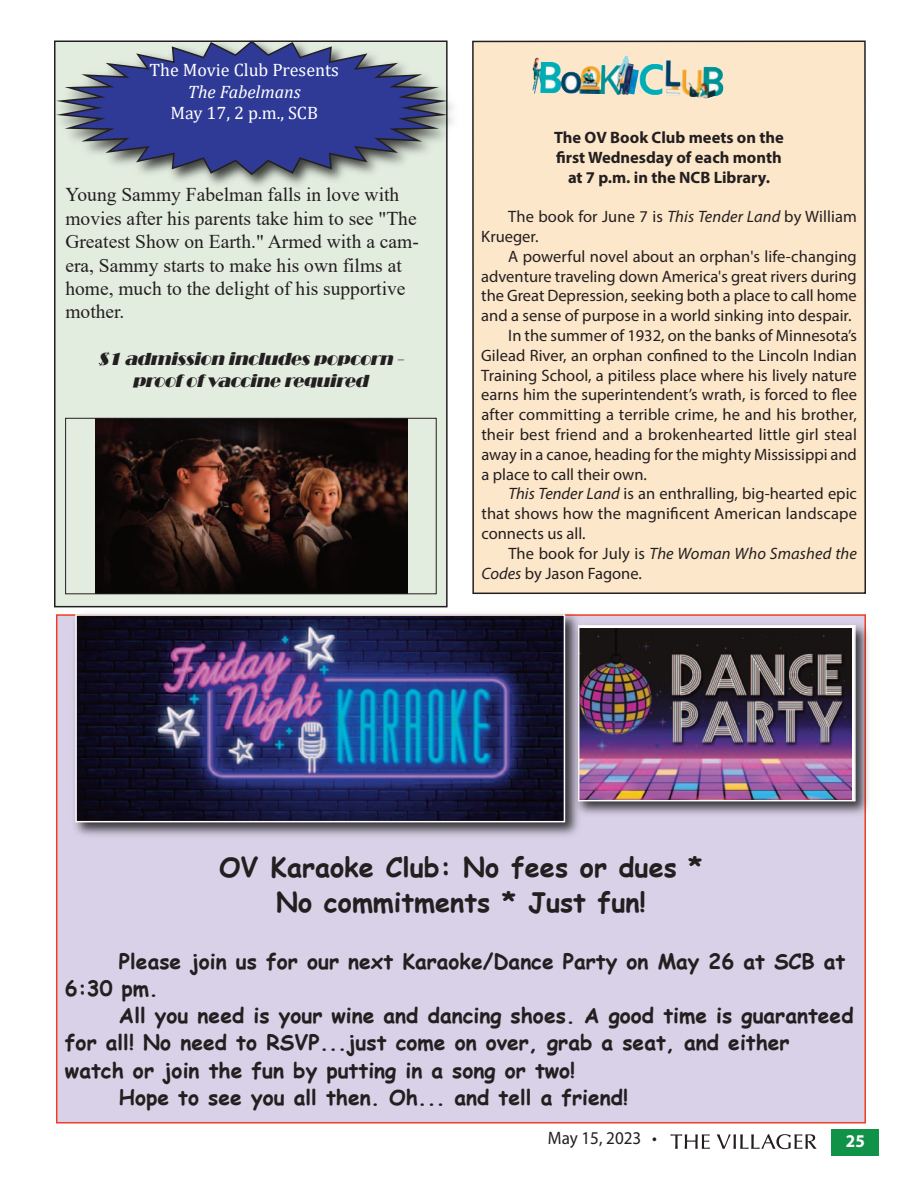
<style>
.page{position:relative;width:918px;height:1188px;background:#fff}
.page>*{position:absolute;margin:0;border:0;box-sizing:border-box;transform-origin:0 0}
.t1{font:700 27px/34.8px "Comic Sans MS";color:#231f20;text-align:center}
.t2{font:700 21px/27.2px "Comic Sans MS";color:#231f20}
.t3{font:19.5px/23.4px "Times New Roman";color:#231f20}
.t4{font:italic 18px "Broadway";color:#231f20}
.t5{font:18px "Cambria";color:#fff}
.t6{font:italic 18px "Cambria";color:#fff}
.t7{font:18px "Myriad Pro";color:#231f20;scale:.95 1}
.t8{font:700 18px "Myriad Pro";color:#fff;scale:.95 1}
.t9{font:16.5px/19.8px "Myriad Pro";color:#231f20;text-align:justify}
.t10{font:700 16.5px/19.8px "Myriad Pro";color:#231f20;text-align:center}
.s1{font-style:italic}
</style>
<div class="page">
<div style="left:832px;top:1129px;width:47px;height:27px;background:#109248"></div>
<svg style="left:671px;top:1134px;width:146px;height:15px"></svg>
<div style="left:473px;top:41px;width:392px;height:552px;background:#fde7ca"></div>
<div style="left:472px;top:41px;width:394px;height:553px;border:2px solid #231f20"></div>
<img style="left:532px;top:56px;width:131px;height:39px">
<div style="left:55px;top:41px;width:392px;height:566px;background:#e2ecdf"></div>
<img style="left:54px;top:40px;width:399px;height:155px">
<svg style="left:56px;top:41px;width:392px;height:134px"></svg>
<img style="left:95px;top:420px;width:312px;height:172px">
<div style="left:65px;top:418px;width:371px;height:176px;border:1px solid #231f20"></div>
<div style="left:57px;top:616px;width:807px;height:506px;background:#d9d1e7"></div>
<img style="left:584px;top:618px;width:285px;height:203px">
<img style="left:584px;top:629px;width:267px;height:169px">
<div style="left:578px;top:625px;width:278px;height:176px;border:2px solid #fff"></div>
<img style="left:69px;top:613px;width:515px;height:223px">
<img style="left:78px;top:617px;width:484px;height:202px">
<div style="left:75px;top:614px;width:490px;height:208px;border:2px solid #fff"></div>
<p class="t5" style="left:150px;top:59px;width:191px">The Movie Club Presents</p>
<p class="t6" style="left:188px;top:81px;width:115px">The Fabelmans</p>
<p class="t5" style="left:170px;top:102px;width:149px">May 17, 2 p.m., SCB</p>
<p class="t3" style="left:65px;top:183px;width:355px">Young Sammy Fabelman falls in love with movies after his parents take him to see "The Greatest Show on Earth." Armed with a cam&shy;era, Sammy starts to make his own films at home, much to the delight of his supportive mother.</p>
<p class="t4" style="left:97px;top:349px;width:311px">$1 admission includespopcorn -</p>
<p class="t4" style="left:132px;top:370px;width:242px">proof of vaccine required</p>
<p class="t10" style="left:554px;top:129px;width:231px">The OV Book Club meets on the first Wednesday of each month at 7 p.m. in the NCB Library.</p>
<p class="t9" style="left:481px;top:208px;width:377px;text-indent:27px">The book for June 7 is <span class="s1">This Tender Land</span> by William<br>Krueger.</p>
<p class="t9" style="left:481px;top:248px;width:377px;text-indent:27px">A powerful novel about an orphan's life-changing adventure traveling down America's great rivers during the Great Depression, seeking both a place to call home and a sense of purpose in a world sinking into despair.</p>
<p class="t9" style="left:481px;top:327px;width:377px;text-indent:27px">In the summer of 1932, on the banks of Minnesota’s Gilead River, an orphan confined to the Lincoln Indian Training School, a pitiless place where his lively nature earns him the superintendent’s wrath, is forced to flee after committing a terrible crime, he and his brother, their best friend and a brokenhearted little girl steal away in a canoe, heading for the mighty Mississippi and a place to call their own.</p>
<p class="t9" style="left:481px;top:485px;width:377px;text-indent:27px"><span class="s1">This Tender Land</span> is an enthralling, big-hearted epic that shows how the magnificent American landscape connects us all.</p>
<p class="t9" style="left:481px;top:545px;width:377px;text-indent:27px">The book for July is <span class="s1">The Woman Who Smashed the<br>Codes</span> by Jason Fagone.</p>
<p class="t1" style="left:219px;top:849px;width:485px">OV Karaoke Club: No fees or dues *<br>No commitments * Just fun!</p>
<p class="t2" style="left:65px;top:947px;width:782px;text-indent:54px">Please join us for our next Karaoke/Dance Party on May 26 at SCB at<br>6:30 pm.</p>
<p class="t2" style="left:65px;top:1001px;width:790px;text-indent:54px">All you need is your wine and dancing shoes. A good time is guaranteed for all! No need to RSVP...just come on over, grab a seat, and either watch or join the fun by putting in a song or two!</p>
<p class="t2" style="left:119px;top:1083px;width:511px">Hope to see you all then. Oh... and tell a friend!</p>
<p class="t7" style="left:548px;top:1131px;width:116px">May 15, 2023 •</p>
<p class="t8" style="left:846px;top:1134px;width:21px">25</p>
</div>
